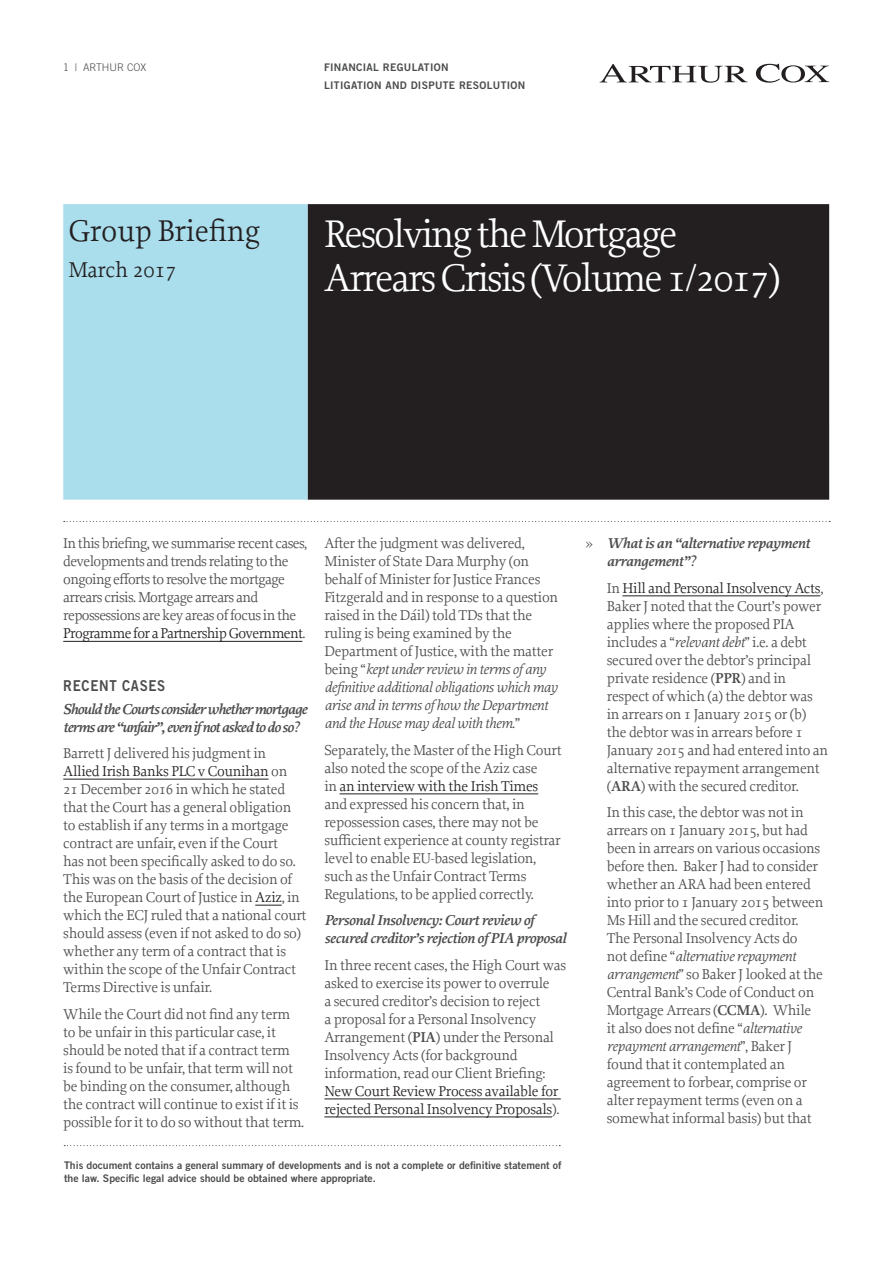
<style>
.page{position:relative;width:893px;height:1263px;background:#fff}
.page>*{position:absolute;margin:0;border:0;box-sizing:border-box;transform-origin:0 0}
.t1{font:40.5px/43.5px "Proforma";letter-spacing:-.05em;color:#fff}
.t2{font:31.5px "Proforma";letter-spacing:-.01em;color:#231f20}
.t3{font:22.5px "Proforma";letter-spacing:-.01em;color:#231f20}
.Body_text{font:15px/18px "Proforma";letter-spacing:-.02em;color:#4b4c4d}
.Body_bullets{font:15px/18px "Proforma";letter-spacing:-.02em;color:#4b4c4d}
.Body_text-2{font:15px/18px "Proforma";letter-spacing:-.04em;color:#4b4c4d}
.Body_text-3{font:italic 600 15px/18px "Proforma";letter-spacing:-.02em;color:#4b4c4d}
.Body_text-4{font:italic 600 15px/18px "Proforma";letter-spacing:-.05em;color:#4b4c4d}
.All_Caps_title{font:15px "Trade Gothic LT Std Bd 2";letter-spacing:.05em;color:#4b4c4d;scale:.89 1}
.Small_Print_-_7pt{font:10.5px/13.5px "Trade Gothic LT Std Bd 2";color:#4b4c4d}
.Small_Print_-_7pt-2{font:10.5px/17.7px "Trade Gothic LT Std Bd 2";letter-spacing:.03em;color:#4b4c4d}
.t4{font:300 10.5px "Trade Gothic LT Std";color:#4b4c4d}
.s1{color:#231f20}
.s2{font-style:italic}
.s3{font-weight:600}
.s4{font-weight:400;font-style:normal}
</style>
<div class="page">
<svg style="left:64px;top:521px;width:766px;height:1px"></svg>
<div style="left:308px;top:204px;width:521px;height:296px;background:#231f20"></div>
<div style="left:63px;top:204px;width:245px;height:296px;background:#aadeed"></div>
<svg style="left:756px;top:64px;width:73px;height:19px"></svg>
<svg style="left:600px;top:64px;width:148px;height:19px"></svg>
<hr style="left:63px;top:641px;width:239px;height:1px;background:#231f20">
<hr style="left:63px;top:779px;width:206px;height:1px;background:#231f20">
<svg style="left:255px;top:905px;width:27px;height:1px"></svg>
<hr style="left:340px;top:794px;width:198px;height:1px;background:#231f20">
<hr style="left:324px;top:1099px;width:237px;height:1px;background:#231f20">
<hr style="left:324px;top:1117px;width:228px;height:1px;background:#231f20">
<hr style="left:622px;top:596px;width:198px;height:1px;background:#231f20">
<svg style="left:64px;top:1145px;width:496px;height:1px"></svg>
<p class="t4" style="left:63px;top:61px;width:85px">1 | ARTHUR COX</p>
<h2 class="t2" style="left:69px;top:211px;width:193px">Group Briefing</h2>
<h3 class="t3" style="left:69px;top:256px;width:110px">March 2017</h3>
<p class="Small_Print_-_7pt-2" style="left:324px;top:59px;width:203px">FINANCIAL REGULATION<br>LITIGATION AND DISPUTE RESOLUTION</p>
<h1 class="t1" style="left:324px;top:212px;width:458px">Resolving the Mortgage<br>Arrears Crisis (Volume 1/2017)</h1>
<p class="Body_text-2" style="left:63px;top:534px;width:246px">In this briefing, we summarise recent cases, developments and trends relating to the ongoing efforts to resolve the mortgage arrears crisis. Mortgage arrears and repossessions are key areas of focus in the <span class="s1">Programme for a Partnership Government</span>.</p>
<p class="All_Caps_title" style="left:63px;top:677px;width:116px">RECENT CASES</p>
<p class="Body_text-4" style="left:63px;top:699px;width:246px">Should the Courts consider whether mortgage terms are “unfair”, even if not asked to do so?</p>
<p class="Body_text" style="left:63px;top:744px;width:245px">Barrett J delivered his judgment in<br><span class="s1">Allied Irish Banks PLC v Counihan</span> on<br>21 December 2016 in which he stated that the Court has a general obligation to establish if any terms in a mortgage contract are unfair, even if the Court<br>has not been specifically asked to do so.<br>This was on the basis of the decision of the European Court of Justice in <span class="s1">Aziz</span>, in which the ECJ ruled that a national court should assess (even if not asked to do so) whether any term of a contract that is within the scope of the Unfair Contract Terms Directive is unfair.</p>
<p class="Body_text" style="left:63px;top:1004px;width:242px">While the Court did not find any term to be unfair in this particular case, it should be noted that if a contract term<br>is found to be unfair, that term will not be binding on the consumer, although the contract will continue to exist if it is possible for it to do so without that term.</p>
<p class="Body_text" style="left:324px;top:534px;width:235px">After the judgment was delivered, Minister of State Dara Murphy (on behalf of Minister for Justice Frances Fitzgerald and in response to a question raised in the Dáil) told TDs that the ruling is being examined by the Department of Justice, with the matter being “<span class="s2">kept under review in terms of any definitive additional obligations which may arise and in terms of how the Department and the House may deal with them</span>.”</p>
<p class="Body_text" style="left:324px;top:741px;width:239px">Separately, the Master of the High Court also noted the scope of the Aziz case<br>in <span class="s1">an interview with the Irish Times </span>and expressed his concern that, in repossession cases, there may not be sufficient experience at county registrar level to enable EU-based legislation, such as the Unfair Contract Terms Regulations, to be applied correctly.</p>
<p class="Body_text-3" style="left:324px;top:911px;width:243px">Personal Insolvency: Court review of secured creditor’s rejection of PIA proposal</p>
<p class="Body_text" style="left:324px;top:956px;width:243px">In three recent cases, the High Court was asked to exercise its power to overrule<br>a secured creditor’s decision to reject<br>a proposal for a Personal Insolvency Arrangement (<span class="s3">PIA</span>) under the Personal Insolvency Acts (for background information, read our Client Briefing:<br><span class="s1">New Court Review Process available for rejected Personal Insolvency Proposals</span>).</p>
<p class="Body_text-3" style="left:607px;top:534px;width:205px;text-indent:-21px"><span class="s4">»</span> What is an “alternative repayment arrangement”?</p>
<p class="Body_bullets" style="left:607px;top:579px;width:223px">In <span class="s1">Hill and Personal Insolvency Acts</span>, Baker J noted that the Court’s power applies where the proposed PIA includes a “<span class="s2">relevant debt</span>” i.e. a debt secured over the debtor’s principal private residence (<span class="s3">PPR</span>) and in respect of which (a) the debtor was in arrears on 1 January 2015 or (b) the debtor was in arrears before 1<br>January 2015 and had entered into an alternative repayment arrangement (<span class="s3">ARA</span>) with the secured creditor.</p>
<p class="Body_bullets" style="left:607px;top:803px;width:218px">In this case, the debtor was not in arrears on 1 January 2015, but had been in arrears on various occasions before then. Baker J had to consider whether an ARA had been entered into prior to 1 January 2015 between Ms Hill and the secured creditor.<br>The Personal Insolvency Acts do<br>not define “<span class="s2">alternative repayment arrangement</span>” so Baker J looked at the Central Bank’s Code of Conduct on Mortgage Arrears (<span class="s3">CCMA</span>). While it also does not define “<span class="s2">alternative repayment arrangement</span>”, Baker J found that it contemplated an agreement to forbear, comprise or alter repayment terms (even on a somewhat informal basis) but that</p>
<p class="Small_Print_-_7pt" style="left:64px;top:1158px;width:499px">This document contains a general summary of developments and is not a complete or definitive statement of the law. Specific legal advice should be obtained where appropriate.</p>
</div>
